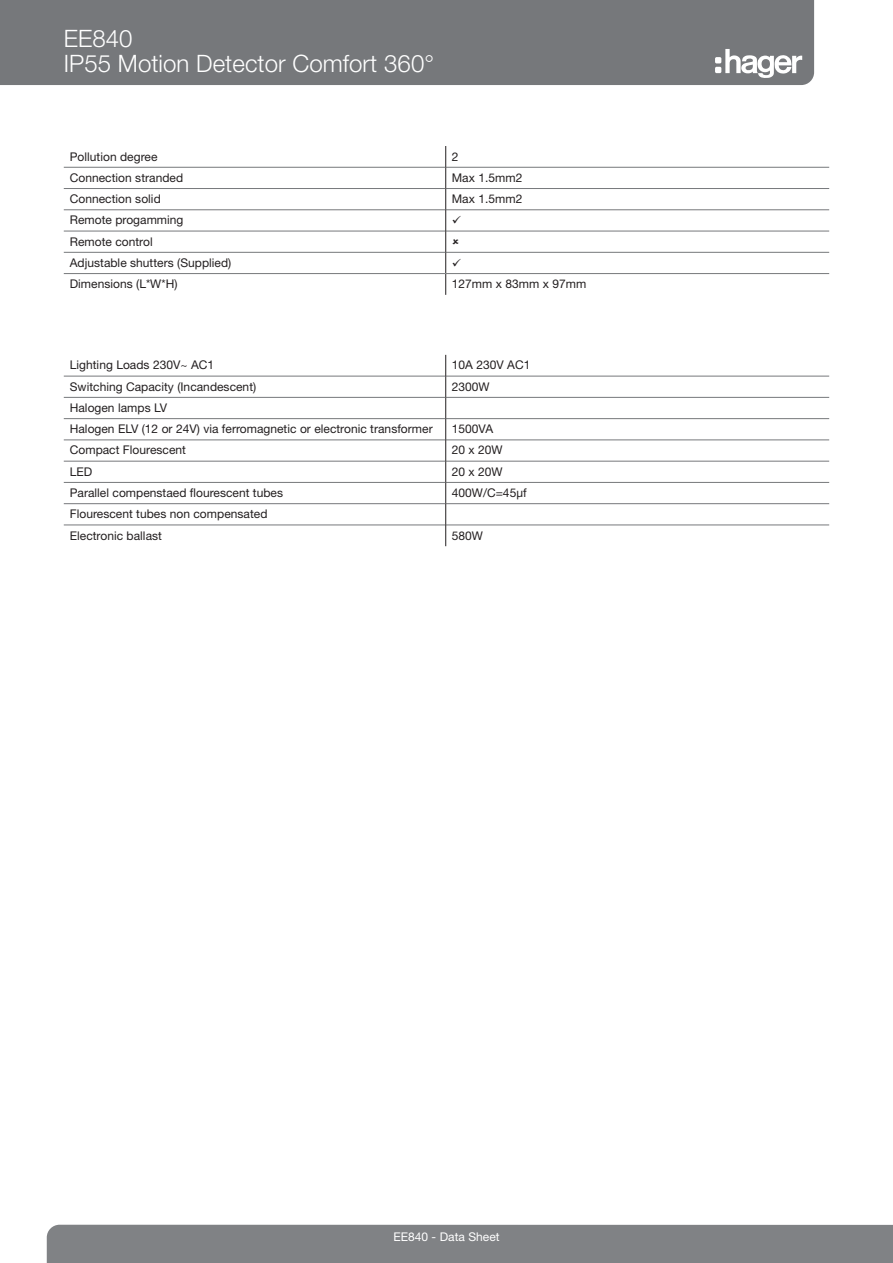
<style>
.page{position:relative;width:893px;height:1263px;background:#fff}
.page>*{position:absolute;margin:0;border:0;box-sizing:border-box;transform-origin:0 0}
.t1{font:300 24px "Helvetica Neue LT Std";letter-spacing:.005em;color:#fff}
.t2{font:12px "Helvetica Neue LT Std";letter-spacing:.005em;color:#231f20}
.t3{font:12px "Helvetica Neue LT Std";letter-spacing:.005em;color:#fff}
</style>
<div class="page">
<div style="left:47px;top:1225px;width:846px;height:38px;background:#808285"></div>
<div style="left:0;top:0;width:814px;height:85px;background:#76787b"></div>
<svg style="left:715px;top:49px;width:87px;height:30px"></svg>
<hr style="left:64px;top:167px;width:381px;height:1px;background:#76787b">
<hr style="left:446px;top:167px;width:383px;height:1px;background:#76787b">
<hr style="left:64px;top:188px;width:381px;height:1px;background:#76787b">
<hr style="left:446px;top:188px;width:383px;height:1px;background:#76787b">
<hr style="left:64px;top:209px;width:381px;height:1px;background:#76787b">
<hr style="left:446px;top:209px;width:383px;height:1px;background:#76787b">
<hr style="left:64px;top:231px;width:381px;height:1px;background:#76787b">
<hr style="left:446px;top:231px;width:383px;height:1px;background:#76787b">
<hr style="left:64px;top:252px;width:381px;height:1px;background:#76787b">
<hr style="left:446px;top:252px;width:383px;height:1px;background:#76787b">
<svg style="left:445px;top:146px;width:1px;height:149px"></svg>
<hr style="left:64px;top:273px;width:382px;height:1px;background:#76787b">
<hr style="left:446px;top:273px;width:383px;height:1px;background:#76787b">
<hr style="left:64px;top:376px;width:381px;height:1px;background:#76787b">
<hr style="left:446px;top:376px;width:383px;height:1px;background:#76787b">
<hr style="left:64px;top:397px;width:381px;height:1px;background:#76787b">
<hr style="left:446px;top:397px;width:383px;height:1px;background:#76787b">
<hr style="left:64px;top:418px;width:381px;height:1px;background:#76787b">
<hr style="left:446px;top:418px;width:383px;height:1px;background:#76787b">
<hr style="left:64px;top:439px;width:381px;height:1px;background:#76787b">
<hr style="left:446px;top:439px;width:383px;height:1px;background:#76787b">
<hr style="left:64px;top:461px;width:381px;height:1px;background:#76787b">
<hr style="left:446px;top:461px;width:383px;height:1px;background:#76787b">
<hr style="left:64px;top:482px;width:381px;height:1px;background:#76787b">
<hr style="left:446px;top:482px;width:383px;height:1px;background:#76787b">
<hr style="left:64px;top:503px;width:381px;height:1px;background:#76787b">
<hr style="left:446px;top:503px;width:383px;height:1px;background:#76787b">
<hr style="left:64px;top:525px;width:381px;height:1px;background:#76787b">
<hr style="left:446px;top:525px;width:383px;height:1px;background:#76787b">
<svg style="left:445px;top:355px;width:1px;height:191px"></svg>
<p class="t1" style="left:64px;top:24px;width:70px">EE840</p>
<p class="t1" style="left:64px;top:49px;width:372px">IP55 Motion Detector Comfort 360°</p>
<p class="t2" style="left:70px;top:149px;width:89px">Pollution degree</p>
<p class="t2" style="left:452px;top:149px;width:8px">2</p>
<p class="t2" style="left:70px;top:170px;width:115px">Connection stranded</p>
<p class="t2" style="left:452px;top:170px;width:72px">Max 1.5mm2</p>
<p class="t2" style="left:70px;top:192px;width:92px">Connection solid</p>
<p class="t2" style="left:452px;top:192px;width:72px">Max 1.5mm2</p>
<p class="t2" style="left:70px;top:213px;width:115px">Remote progamming</p>
<p class="t2" style="left:70px;top:234px;width:84px">Remote control</p>
<p class="t2" style="left:70px;top:255px;width:163px">Adjustable shutters (Supplied)</p>
<p class="t2" style="left:70px;top:277px;width:109px">Dimensions (L*W*H)</p>
<p class="t2" style="left:452px;top:277px;width:136px">127mm x 83mm x 97mm</p>
<p class="t2" style="left:70px;top:358px;width:146px">Lighting Loads 230V~ AC1</p>
<p class="t2" style="left:452px;top:358px;width:80px">10A 230V AC1</p>
<p class="t2" style="left:70px;top:379px;width:188px">Switching Capacity (Incandescent)</p>
<p class="t2" style="left:452px;top:379px;width:39px">2300W</p>
<p class="t2" style="left:70px;top:400px;width:99px">Halogen lamps LV</p>
<p class="t2" style="left:70px;top:422px;width:364px">Halogen ELV (12 or 24V) via ferromagnetic or electronic transformer</p>
<p class="t2" style="left:452px;top:422px;width:43px">1500VA</p>
<p class="t2" style="left:70px;top:443px;width:118px">Compact Flourescent</p>
<p class="t2" style="left:452px;top:443px;width:52px">20 x 20W</p>
<p class="t2" style="left:70px;top:464px;width:24px">LED</p>
<p class="t2" style="left:452px;top:464px;width:52px">20 x 20W</p>
<p class="t2" style="left:70px;top:486px;width:215px">Parallel compenstaed flourescent tubes</p>
<p class="t2" style="left:452px;top:486px;width:76px">400W/C=45µf</p>
<p class="t2" style="left:70px;top:507px;width:199px">Flourescent tubes non compensated</p>
<p class="t2" style="left:70px;top:528px;width:94px">Electronic ballast</p>
<p class="t2" style="left:452px;top:528px;width:33px">580W</p>
<p class="t3" style="left:393px;top:1230px;width:108px">EE840 - Data Sheet</p>
</div>
